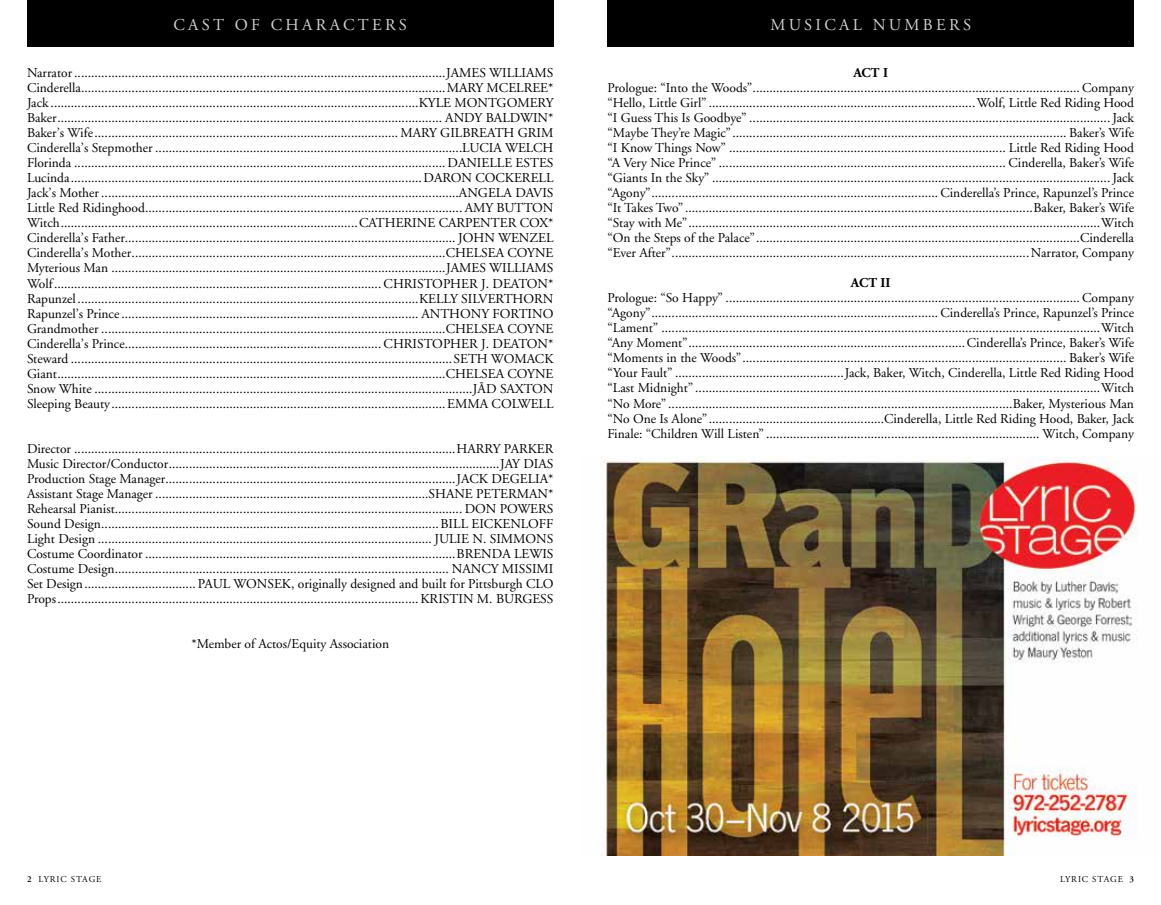
<style>
.page{position:relative;width:1161px;height:905px;background:#fff}
.page>*{position:absolute;margin:0;border:0;box-sizing:border-box;transform-origin:0 0}
.t1{font:16.5px "Adobe Garamond";letter-spacing:.2em;color:#d1d3d4}
.t2{font:13.5px/15px "Adobe Garamond";color:#000;text-align:justify}
.t3{font:700 13.5px "Adobe Garamond";color:#000}
.t4{font:9px "Adobe Garamond";letter-spacing:.1em;color:#000}
.s1{font-family:"Adobe Garamond Pro"}
.s2{font-weight:600}
</style>
<div class="page">
<div style="left:27px;top:0;width:527px;height:46px;background:#000"></div>
<div style="left:608px;top:0;width:526px;height:46px;background:#000"></div>
<img style="left:601px;top:456px;width:536px;height:399px">
<p class="t1" style="left:173px;top:16px;width:235px">CAST OF CHARACTERS</p>
<p class="t1" style="left:770px;top:16px;width:202px">MUSICAL NUMBERS</p>
<p class="t2" style="left:27px;top:66px;width:528px">Narrator..............................................................................................................JAMES WILLIAMS Cinderella............................................................................................................MARY MCELREE* Jack .............................................................................................................KYLE MONTGOMERY Baker.................................................................................................................. ANDY BALDWIN* Baker<span class="s1">’</span>s Wife.......................................................................................... MARY GILBREATH GRIM Cinderella<span class="s1">’</span>s Stepmother ...........................................................................................LUCIA WELCH Florinda ..............................................................................................................DANIELLE ESTES Lucinda........................................................................................................DARON COCKERELL Jack<span class="s1">’</span>s Mother ..........................................................................................................ANGELA DAVIS Little Red Ridinghood.............................................................................................. AMY BUTTON Witch........................................................................................CATHERINE CARPENTER COX* Cinderella<span class="s1">’</span>s Father.................................................................................................. JOHN WENZEL Cinderella<span class="s1">’</span>s Mother.............................................................................................CHELSEA COYNE Myterious Man ...................................................................................................JAMES WILLIAMS Wolf................................................................................................. CHRISTOPHER J. DEATON* Rapunzel .....................................................................................................KELLY SILVERTHORN Rapunzel<span class="s1">’</span>s Prince ........................................................................................ ANTHONY FORTINO Grandmother ......................................................................................................CHELSEA COYNE Cinderella<span class="s1">’</span>s Prince............................................................................ CHRISTOPHER J. DEATON* Steward .................................................................................................................SETH WOMACK Giant...................................................................................................................CHELSEA COYNE Snow White ................................................................................................................J<span class="s1">Ā</span>D SAXTON Sleeping Beauty...................................................................................................EMMA COLWELL</p>
<p class="t2" style="left:27px;top:441px;width:528px">Director .................................................................................................................HARRY PARKER Music Director/Conductor..................................................................................................JAY DIAS Production Stage Manager......................................................................................JACK DEGELIA* Assistant Stage Manager .................................................................................SHANE PETERMAN* Rehearsal Pianist....................................................................................................... DON POWERS Sound Design....................................................................................................BILL EICKENLOFF Light Design ................................................................................................... JULIE N. SIMMONS Costume Coordinator ............................................................................................BRENDA LEWIS Costume Design................................................................................................... NANCY MISSIMI Set Design................................. PAUL WONSEK, originally designed and built for Pittsburgh CLO Props...........................................................................................................KRISTIN M. BURGESS</p>
<p class="t2" style="left:191px;top:636px;width:199px">*Member of Actos/Equity Association</p>
<p class="t3" style="left:853px;top:66px;width:36px">ACT I</p>
<p class="t2" style="left:608px;top:81px;width:528px">Prologue: “Into the Woods”................................................................................................. Company “Hello, Little Girl” ...............................................................................Wolf, Little Red Riding Hood “I Guess This Is Goodbye” ...........................................................................................................Jack “Maybe They’re Magic”................................................................................................... Baker’s Wife “I Know Things Now” .................................................................................. Little Red Riding Hood “A Very Nice Prince” ..................................................................................... Cinderella, Baker’s Wife “Giants In the Sky” ......................................................................................................................Jack “Agony”..................................................................................... Cinderella’s Prince, Rapunzel’s Prince “It Takes Two” .......................................................................................................Baker, Baker’s Wife “Stay with Me”..........................................................................................................................Witch “On the Steps of the Palace”................................................................................................Cinderella “Ever After”..........................................................................................................Narrator, Company</p>
<p class="t3" style="left:851px;top:276px;width:41px">ACT II</p>
<p class="t2" style="left:608px;top:291px;width:528px">Prologue: “So Happy” ......................................................................................................... Company “Agony”..................................................................................... Cinderella’s Prince, Rapunzel’s Prince “Lament” ..................................................................................................................................Witch “Any Moment”..................................................................................Cinderella’s Prince, Baker’s Wife “Moments in the Woods”................................................................................................ Baker’s Wife “Your Fault” ..................................................Jack, Baker, Witch, Cinderella, Little Red Riding Hood “Last Midnight” ........................................................................................................................Witch “No More” ......................................................................................................Baker, Mysterious Man “No One Is Alone”....................................................Cinderella, Little Red Riding Hood, Baker, Jack Finale: “Children Will Listen” ................................................................................. Witch, Company</p>
<p class="t4" style="left:27px;top:874px;width:76px"><span class="s2">2</span> LYRIC STAGE</p>
<p class="t4" style="left:1060px;top:874px;width:76px">LYRIC STAGE <span class="s2">3</span></p>
</div>
